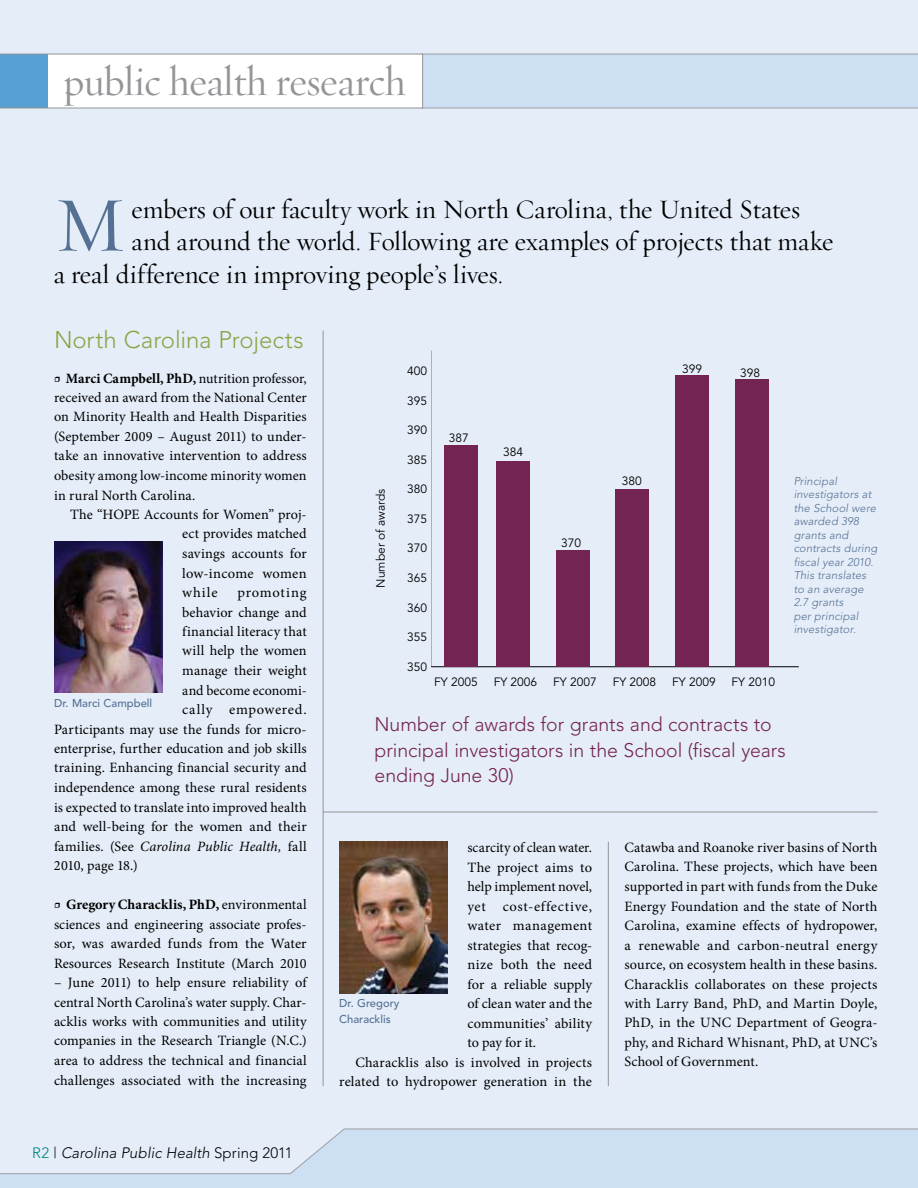
<style>
.page{position:relative;width:918px;height:1188px;background:#e5edf8}
.page>*{position:absolute;margin:0;border:0;box-sizing:border-box;transform-origin:0 0}
.t1{font:78.45px "Requiem Display HTF Roman";color:#547194}
.t2{font:42px "Requiem Display HTF Roman";letter-spacing:-.01em;color:#939598}
.t3{font:27px "Requiem Display HTF Roman";letter-spacing:-.005em;color:#000}
.t4{font:300 24px "Avenir";letter-spacing:-.005em;color:#8ca547}
.t5{font:300 19.5px/25.5px "Avenir";letter-spacing:-.005em;color:#742453}
.t6{font:italic 300 15px "Avenir";letter-spacing:.005em;color:#000}
.t7{font:14.25px/19.5px "Minion Pro";letter-spacing:.005em;color:#000;text-align:justify}
.t8{font:italic 14.25px "Minion Pro";letter-spacing:.005em;color:#000}
.t9{font:14.25px "Minion Pro";letter-spacing:.045em;color:#000}
.t10{font:14.25px "Minion Pro";letter-spacing:.025em;color:#000}
.t11{font:14.25px "Minion Pro";letter-spacing:.05em;color:#000}
.t12{font:12px "Avenir";color:#000}
.t13{font:italic 300 11.25px/13.5px "Avenir";letter-spacing:.015em;color:#547194}
.t14{font:500 11.25px/16.5px "Avenir";color:#547194}
.s1{font-weight:600}
.s2{font-weight:700}
.s3{font-style:normal}
.s4{font-style:normal;color:#008484}
</style>
<div class="page">
<svg style="left:420px;top:53px;width:498px;height:56px;background:#cadcf0"></svg>
<hr style="left:608px;top:842px;width:1px;height:244px;background:#939598">
<hr style="left:323px;top:330px;width:1px;height:756px;background:#939598">
<img style="left:54px;top:541px;width:108px;height:151px">
<img style="left:339px;top:842px;width:108px;height:151px">
<svg style="left:0;top:1128px;width:918px;height:60px"></svg>
<hr style="left:431px;top:666px;width:368px;height:1px;background:#000">
<div style="left:444px;top:445px;width:34px;height:222px;background:#742453"></div>
<div style="left:615px;top:489px;width:34px;height:178px;background:#742453"></div>
<div style="left:496px;top:461px;width:34px;height:206px;background:#742453"></div>
<div style="left:556px;top:550px;width:34px;height:117px;background:#742453"></div>
<div style="left:675px;top:375px;width:34px;height:292px;background:#742453"></div>
<div style="left:735px;top:379px;width:34px;height:288px;background:#742453"></div>
<hr style="left:323px;top:812px;width:555px;height:1px;background:#939598">
<div style="left:47px;top:54px;width:375px;height:54px;background:#fff"></div>
<hr style="left:422px;top:54px;width:1px;height:54px;background:#939598">
<div style="left:0;top:54px;width:47px;height:54px;background:#56a0d3"></div>
<hr style="left:0;top:108px;width:423px;height:1px;background:#939598">
<hr style="left:0;top:54px;width:423px;height:1px;background:#939598">
<h2 class="t2" style="left:63px;top:57px;width:344px">public health research</h2>
<h1 class="t1" style="left:54px;top:179px;width:74px">M</h1>
<h3 class="t3" style="left:132px;top:193px;width:670px">embers of our faculty work in North Carolina, the United States</h3>
<h3 class="t3" style="left:132px;top:226px;width:703px">and around the world. Following are examples of projects that make</h3>
<h3 class="t3" style="left:54px;top:259px;width:451px">a real difference in improving people’s lives.</h3>
<h3 class="t4" style="left:54px;top:325px;width:251px">North Carolina Projects</h3>
<p class="t7" style="left:54px;top:368px;width:254px"><span class="s1">•</span> <span class="s2">Marci Campbell, PhD,</span> nutrition professor, received an award from the National Center on Minority Health and Health Disparities (September 2009 – August 2011) to under&shy;take an innovative intervention to address obesity among low-income minority women in rural North Carolina.</p>
<p class="t7" style="left:182px;top:505px;width:126px;text-indent:-112px">The “HOPE Accounts for Women” proj&shy;ect provides matched savings accounts for low-income women while</p>
<p class="t11" style="left:237px;top:583px;width:71px">promoting</p>
<p class="t7" style="left:182px;top:602px;width:126px">behavior change and</p>
<p class="t7" style="left:182px;top:622px;width:126px">financial literacy that</p>
<p class="t7" style="left:182px;top:641px;width:126px">will help the women</p>
<p class="t7" style="left:182px;top:661px;width:126px">manage their weight</p>
<p class="t7" style="left:182px;top:680px;width:126px">and become economi-</p>
<p class="t9" style="left:182px;top:700px;width:126px">cally empowered.</p>
<p class="t7" style="left:54px;top:719px;width:254px">Participants may use the funds for micro-</p>
<p class="t7" style="left:54px;top:739px;width:254px">enterprise, further education and job skills</p>
<p class="t7" style="left:54px;top:758px;width:254px">training. Enhancing financial security and</p>
<p class="t7" style="left:54px;top:778px;width:254px">independence among these rural residents</p>
<p class="t7" style="left:54px;top:797px;width:254px">is expected to translate into improved health</p>
<p class="t7" style="left:54px;top:817px;width:254px">and well-being for the women and their</p>
<p class="t8" style="left:54px;top:836px;width:254px"><span class="s3">families. (See</span> Carolina Public Health, <span class="s3">fall</span></p>
<p class="t7" style="left:54px;top:856px;width:85px">2010, page 18.)</p>
<p class="t7" style="left:54px;top:895px;width:254px"><span class="s1">•</span> <span class="s2">Gregory Characklis, PhD,</span> environmental sciences and engineering associate profes&shy;sor, was awarded funds from the Water Resources Research Institute (March 2010</p>
<p class="t7" style="left:54px;top:973px;width:254px">– June 2011) to help ensure reliability of central North Carolina’s water supply. Char&shy;acklis works with communities and utility companies in the Research Triangle (N.C.) area to address the technical and financial challenges associated with the increasing</p>
<p class="t14" style="left:54px;top:695px;width:100px">Dr. Marci Campbell</p>
<p class="t6" style="left:32px;top:1144px;width:262px"><span class="s4">R2</span> <span class="s3">|</span> Carolina Public Health <span class="s3">Spring 2011</span></p>
<p class="t12" style="left:374px;top:588px;width:100px;rotate:-90deg">Number of awards</p>
<p class="t12" style="left:407px;top:364px;width:22px">400</p>
<p class="t12" style="left:407px;top:394px;width:22px">395</p>
<p class="t12" style="left:407px;top:423px;width:22px">390</p>
<p class="t12" style="left:407px;top:453px;width:22px">385</p>
<p class="t12" style="left:407px;top:482px;width:22px">380</p>
<p class="t12" style="left:407px;top:512px;width:22px">375</p>
<p class="t12" style="left:407px;top:541px;width:22px">370</p>
<p class="t12" style="left:407px;top:571px;width:22px">365</p>
<p class="t12" style="left:407px;top:600px;width:22px">360</p>
<p class="t12" style="left:407px;top:630px;width:22px">355</p>
<p class="t12" style="left:407px;top:660px;width:22px">350</p>
<p class="t12" style="left:449px;top:431px;width:22px">387</p>
<p class="t12" style="left:503px;top:445px;width:22px">384</p>
<p class="t12" style="left:434px;top:675px;width:45px">FY 2005</p>
<p class="t12" style="left:494px;top:675px;width:45px">FY 2006</p>
<p class="t12" style="left:561px;top:536px;width:22px">370</p>
<p class="t12" style="left:622px;top:474px;width:22px">380</p>
<p class="t12" style="left:682px;top:362px;width:22px">399</p>
<p class="t12" style="left:740px;top:366px;width:22px">398</p>
<p class="t12" style="left:553px;top:675px;width:45px">FY 2007</p>
<p class="t12" style="left:613px;top:675px;width:45px">FY 2008</p>
<p class="t12" style="left:672px;top:675px;width:45px">FY 2009</p>
<p class="t12" style="left:732px;top:675px;width:45px">FY 2010</p>
<p class="t13" style="left:794px;top:474px;width:85px">Principal investigators at the School were awarded 398 grants and contracts during fiscal year 2010.<br>This translates to an average<br>2.7 grants<br>per principal investigator.</p>
<h3 class="t5" style="left:375px;top:712px;width:413px">Number of awards for grants and contracts to principal investigators in the School (fiscal years ending June 30)</h3>
<p class="t7" style="left:467px;top:838px;width:126px">scarcity of clean water.</p>
<p class="t7" style="left:467px;top:857px;width:126px">The project aims to</p>
<p class="t7" style="left:467px;top:877px;width:126px">help implement novel,</p>
<p class="t9" style="left:467px;top:896px;width:126px">yet cost-effective,</p>
<p class="t10" style="left:467px;top:916px;width:126px">water management</p>
<p class="t7" style="left:467px;top:935px;width:126px">strategies that recog-</p>
<p class="t7" style="left:467px;top:955px;width:126px">nize both the need</p>
<p class="t7" style="left:467px;top:974px;width:126px">for a reliable supply</p>
<p class="t7" style="left:467px;top:994px;width:126px">of clean water and the</p>
<p class="t7" style="left:467px;top:1013px;width:126px">communities’ ability</p>
<p class="t7" style="left:467px;top:1033px;width:70px">to pay for it.</p>
<p class="t7" style="left:355px;top:1052px;width:238px">Characklis also is involved in projects</p>
<p class="t7" style="left:339px;top:1072px;width:254px">related to hydropower generation in the</p>
<p class="t14" style="left:339px;top:995px;width:62px">Dr. Gregory<br>Characklis</p>
<p class="t7" style="left:625px;top:838px;width:254px">Catawba and Roanoke river basins of North Carolina. These projects, which have been supported in part with funds from the Duke Energy Foundation and the state of North Carolina, examine effects of hydropower, a renewable and carbon-neutral energy source, on ecosystem health in these basins.<br>Characklis collaborates on these projects with Larry Band, PhD, and Martin Doyle, PhD, in the UNC Department of Geogra&shy;phy, and Richard Whisnant, PhD, at UNC’s School of Government.</p>
</div>
